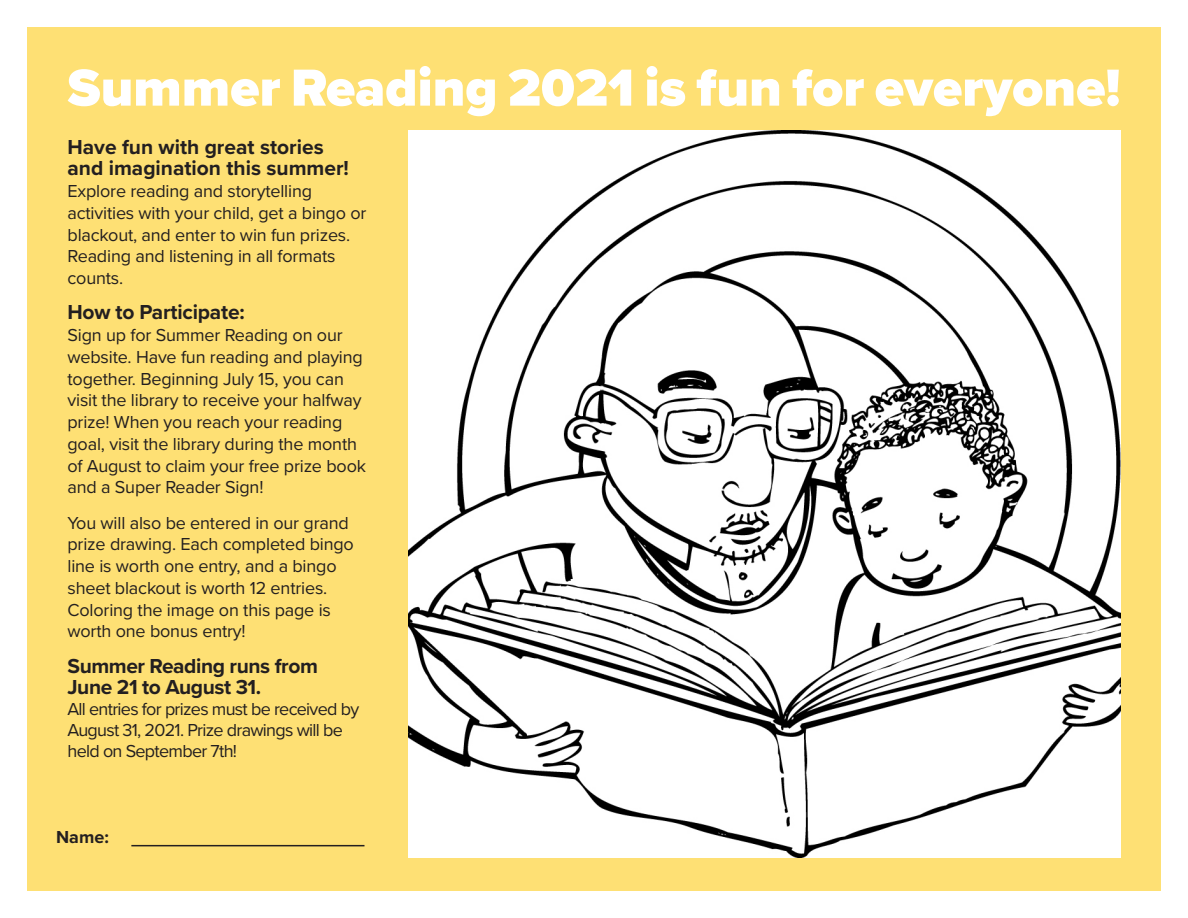
<style>
.page{position:relative;width:1188px;height:918px;background:#fff}
.page>*{position:absolute;margin:0;border:0;box-sizing:border-box;transform-origin:0 0}
.t1{font:900 54px "Proxima Nova";color:#fff}
.t2{font:700 21px/21.8px "Proxima Nova";letter-spacing:-.01em;color:#231f20}
.t3{font:18px/21.8px "Proxima Nova";letter-spacing:-.01em;color:#231f20}
.t4{font:18px/21px "Proxima Nova";letter-spacing:-.04em;color:#231f20}
.t5{font:700 18px "Proxima Nova";color:#231f20}
</style>
<div class="page">
<div style="left:27px;top:27px;width:1134px;height:864px;background:#fee074"></div>
<img style="left:408px;top:130px;width:712px;height:728px">
<hr style="left:131px;top:845px;width:233px;height:1px;background:#231f20">
<p class="t1" style="left:68px;top:47px;width:1055px">Summer Reading 2021 is fun for everyone!</p>
<p class="t2" style="left:68px;top:135px;width:283px">Have fun with great stories and imagination this summer!</p>
<p class="t3" style="left:68px;top:180px;width:300px">Explore reading and storytelling activities with your child, get a bingo or blackout, and enter to win fun prizes.<br>Reading and listening in all formats counts.</p>
<p class="t2" style="left:68px;top:301px;width:179px">How to Participate:</p>
<p class="t3" style="left:68px;top:324px;width:300px">Sign up for Summer Reading on our website. Have fun reading and playing together. Beginning July 15, you can visit the library to receive your halfway prize! When you reach your reading goal, visit the library during the month of August to claim your free prize book and a Super Reader Sign!</p>
<p class="t3" style="left:68px;top:511px;width:288px">You will also be entered in our grand prize drawing. Each completed bingo line is worth one entry, and a bingo sheet blackout is worth 12 entries.<br>Coloring the image on this page is worth one bonus entry!</p>
<p class="t2" style="left:68px;top:654px;width:252px">Summer Reading runs from<br>June 21 to August 31.</p>
<p class="t4" style="left:68px;top:698px;width:293px">All entries for prizes must be received by<br>August 31, 2021. Prize drawings will be held on September 7th!</p>
<p class="t5" style="left:56px;top:823px;width:54px">Name:</p>
</div>
